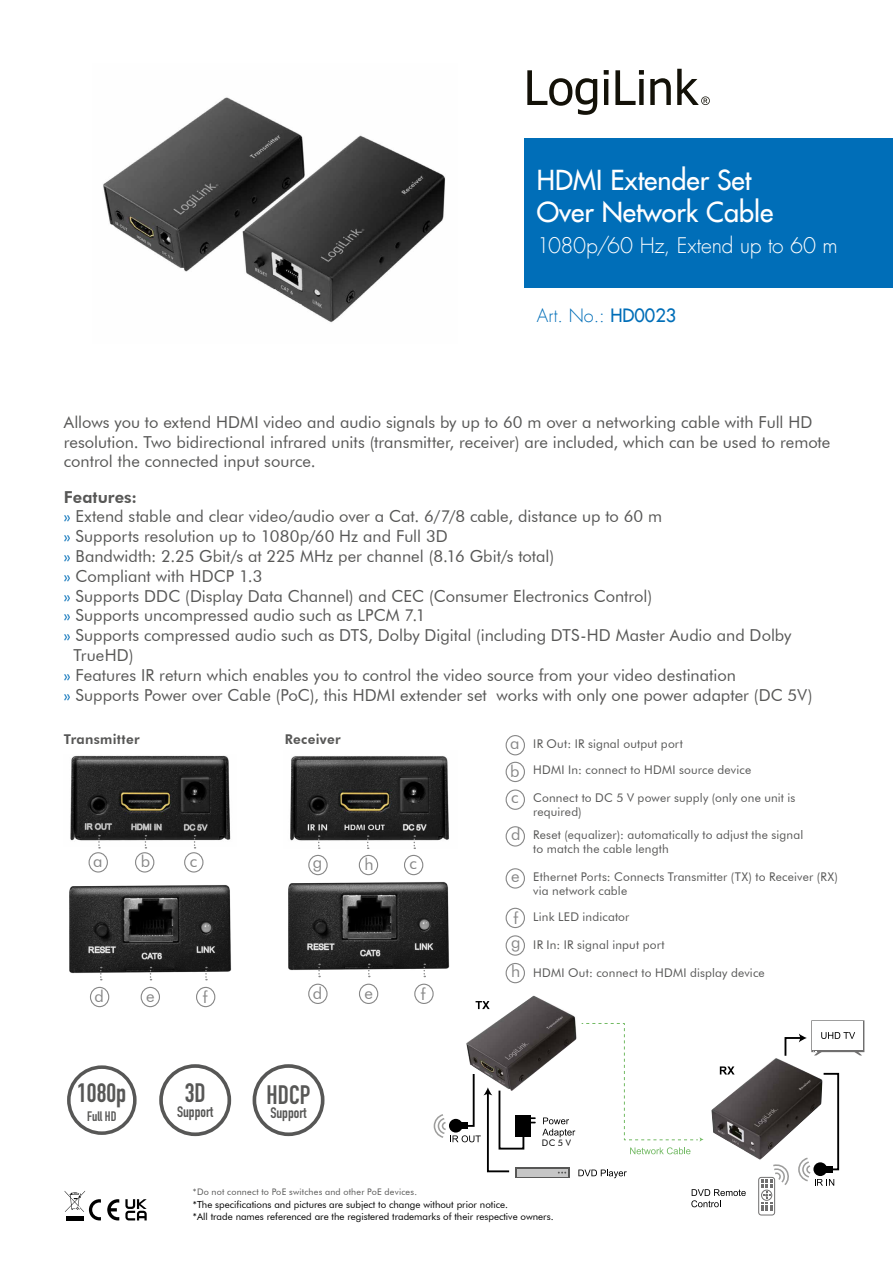
<style>
.page{position:relative;width:893px;height:1263px;background:#fff}
.page>*{position:absolute;margin:0;border:0;box-sizing:border-box;transform-origin:0 0}
.t1{font:27px/31.5px "Futura LT";color:#fff}
.t2{font:700 26.25px "DIN Condensed";color:#575756}
.t3{font:300 21px "Futura LT";letter-spacing:-.01em;color:#fff}
.t4{font:300 18px "Futura LT";color:#006eb8}
.t5{font:16.5px/19.8px "Futura BT";color:#575756}
.t6{font:16.5px/24.5px "Futura BT";color:#878787}
.t7{font:800 16.5px "Futura BT";letter-spacing:.005em;color:#575756}
.t8{font:700 15px "DIN Condensed";color:#575756}
.t9{font:800 13.5px "Futura BT";letter-spacing:.025em;color:#575756}
.t10{font:700 13.5px "DIN Condensed";color:#575756}
.t11{font:12px/14.4px "Futura BT";letter-spacing:.015em;color:#575756}
.t12{font:9.75px/11.7px "Futura BT";color:#000}
.t13{font:9px "Futura BT";letter-spacing:.025em;color:#575756}
.t14{font:9px "Futura BT";color:#000}
.s1{font-weight:400}
.s2{color:#006eb8}
.s3{font-size:16.5px;color:#878787}
</style>
<div class="page">
<svg style="left:65px;top:1191px;width:36px;height:29px"></svg>
<svg style="left:107px;top:1199px;width:12px;height:21px"></svg>
<svg style="left:125px;top:1199px;width:22px;height:21px"></svg>
<img style="left:70px;top:755px;width:161px;height:91px">
<img style="left:290px;top:756px;width:159px;height:92px">
<img style="left:69px;top:885px;width:163px;height:89px">
<img style="left:288px;top:882px;width:162px;height:89px">
<div style="left:524px;top:138px;width:369px;height:150px;background:#006eb8"></div>
<svg style="left:527px;top:69px;width:183px;height:46px"></svg>
<div style="left:506px;top:735px;width:19px;height:20px;border:1px solid #878787;border-radius:50%"></div>
<div style="left:506px;top:762px;width:19px;height:20px;border:1px solid #878787;border-radius:50%"></div>
<div style="left:506px;top:789px;width:19px;height:21px;border:1px solid #878787;border-radius:50%"></div>
<div style="left:506px;top:826px;width:19px;height:20px;border:1px solid #878787;border-radius:50%"></div>
<div style="left:506px;top:908px;width:19px;height:20px;border:1px solid #878787;border-radius:50%"></div>
<div style="left:506px;top:935px;width:19px;height:21px;border:1px solid #878787;border-radius:50%"></div>
<div style="left:506px;top:963px;width:19px;height:20px;border:1px solid #878787;border-radius:50%"></div>
<div style="left:506px;top:868px;width:19px;height:20px;border:1px solid #878787;border-radius:50%"></div>
<svg style="left:98px;top:835px;width:2px;height:13px"></svg>
<svg style="left:100px;top:967px;width:2px;height:13px"></svg>
<svg style="left:318px;top:963px;width:2px;height:14px"></svg>
<svg style="left:145px;top:835px;width:1px;height:13px"></svg>
<svg style="left:150px;top:967px;width:2px;height:13px"></svg>
<svg style="left:368px;top:963px;width:2px;height:14px"></svg>
<svg style="left:194px;top:835px;width:2px;height:13px"></svg>
<svg style="left:205px;top:967px;width:2px;height:13px"></svg>
<svg style="left:423px;top:963px;width:2px;height:14px"></svg>
<svg style="left:318px;top:835px;width:2px;height:14px"></svg>
<svg style="left:367px;top:835px;width:2px;height:14px"></svg>
<svg style="left:414px;top:835px;width:1px;height:14px"></svg>
<div style="left:89px;top:852px;width:19px;height:20px;border:1px solid #878787;border-radius:50%"></div>
<div style="left:90px;top:987px;width:19px;height:20px;border:1px solid #878787;border-radius:50%"></div>
<div style="left:308px;top:984px;width:20px;height:20px;border:1px solid #878787;border-radius:50%"></div>
<div style="left:135px;top:852px;width:19px;height:20px;border:1px solid #878787;border-radius:50%"></div>
<div style="left:141px;top:987px;width:19px;height:20px;border:1px solid #878787;border-radius:50%"></div>
<div style="left:359px;top:984px;width:19px;height:20px;border:1px solid #878787;border-radius:50%"></div>
<div style="left:184px;top:852px;width:19px;height:20px;border:1px solid #878787;border-radius:50%"></div>
<div style="left:196px;top:987px;width:19px;height:20px;border:1px solid #878787;border-radius:50%"></div>
<div style="left:414px;top:984px;width:20px;height:20px;border:1px solid #878787;border-radius:50%"></div>
<div style="left:308px;top:855px;width:20px;height:20px;border:1px solid #878787;border-radius:50%"></div>
<div style="left:359px;top:855px;width:19px;height:20px;border:1px solid #878787;border-radius:50%"></div>
<div style="left:404px;top:855px;width:19px;height:20px;border:1px solid #878787;border-radius:50%"></div>
<img style="left:103px;top:97px;width:342px;height:226px">
<img style="left:711px;top:1058px;width:95px;height:102px">
<svg style="left:720px;top:1066px;width:15px;height:8px"></svg>
<svg style="left:784px;top:1020px;width:80px;height:36px"></svg>
<svg style="left:798px;top:1072px;width:42px;height:114px"></svg>
<svg style="left:581px;top:1023px;width:122px;height:131px"></svg>
<svg style="left:691px;top:1189px;width:55px;height:18px"></svg>
<div style="left:758px;top:1177px;width:17px;height:38px;border:1px solid #706f6f;border-radius:3px"></div>
<svg style="left:761px;top:1164px;width:28px;height:47px"></svg>
<img style="left:466px;top:995px;width:111px;height:77px">
<svg style="left:476px;top:1001px;width:14px;height:8px"></svg>
<svg style="left:578px;top:1169px;width:49px;height:9px"></svg>
<svg style="left:542px;top:1117px;width:33px;height:20px"></svg>
<svg style="left:516px;top:1167px;width:54px;height:11px"></svg>
<div style="left:518px;top:1169px;width:50px;height:7px;background:#c6c6c6"></div>
<svg style="left:434px;top:1072px;width:102px;height:101px"></svg>
<svg style="left:159px;top:1064px;width:72px;height:72px"></svg>
<svg style="left:253px;top:1064px;width:71px;height:72px"></svg>
<svg style="left:67px;top:1065px;width:70px;height:70px"></svg>
<h1 class="t1" style="left:537px;top:164px;width:238px">HDMI Extender Set<br>Over Network Cable</h1>
<p class="t3" style="left:537px;top:233px;width:302px">1080p/60 Hz, Extend up to 60 m</p>
<p class="t4" style="left:537px;top:305px;width:141px">Art. No.: <span class="s1">HD0023</span></p>
<p class="t5" style="left:64px;top:412px;width:768px">Allows you to extend HDMI video and audio signals by up to 60 m over a networking cable with Full HD resolution. Two bidirectional infrared units (transmitter, receiver) are included, which can be used to remote control the connected input source.</p>
<p class="t7" style="left:64px;top:487px;width:75px">Features:</p>
<p class="t5" style="left:64px;top:506px;width:600px"><span class="s2">»</span> Extend stable and clear video/audio over a Cat. 6/7/8 cable, distance up to 60 m</p>
<p class="t5" style="left:64px;top:526px;width:385px"><span class="s2">»</span> Supports resolution up to 1080p/60 Hz and Full 3D</p>
<p class="t5" style="left:64px;top:546px;width:492px"><span class="s2">»</span> Bandwidth: 2.25 Gbit/s at 225 MHz per channel (8.16 Gbit/s total)</p>
<p class="t5" style="left:64px;top:566px;width:200px"><span class="s2">»</span> Compliant with HDCP 1.3</p>
<p class="t5" style="left:64px;top:586px;width:590px"><span class="s2">»</span> Supports DDC (Display Data Channel) and CEC (Consumer Electronics Control)</p>
<p class="t5" style="left:64px;top:605px;width:363px"><span class="s2">»</span> Supports uncompressed audio such as LPCM 7.1</p>
<p class="t5" style="left:64px;top:625px;width:729px"><span class="s2">»</span> Supports compressed audio such as DTS, Dolby Digital (including DTS-HD Master Audio and Dolby</p>
<p class="t5" style="left:74px;top:645px;width:61px">TrueHD)</p>
<p class="t5" style="left:64px;top:665px;width:674px"><span class="s2">»</span> Features IR return which enables you to control the video source from your video destination</p>
<p class="t5" style="left:64px;top:685px;width:750px"><span class="s2">»</span> Supports Power over Cable (PoC), this HDMI extender set works with only one power adapter (DC 5V)</p>
<p class="t11" style="left:510px;top:736px;width:174px"><span class="s3">a</span> IR Out: IR signal output port</p>
<p class="t11" style="left:510px;top:763px;width:243px"><span class="s3">b</span> HDMI In: connect to HDMI source device</p>
<p class="t11" style="left:533px;top:790px;width:264px">Connect to DC 5 V power supply (only one unit is required)</p>
<p class="t11" style="left:533px;top:827px;width:271px">Reset (equalizer): automatically to adjust the signal to match the cable length</p>
<p class="t9" style="left:64px;top:731px;width:77px">Transmitter</p>
<p class="t9" style="left:285px;top:731px;width:57px">Receiver</p>
<p class="t6" style="left:511px;top:785px;width:9px">c</p>
<p class="t6" style="left:511px;top:822px;width:11px">d</p>
<p class="t6" style="left:141px;top:849px;width:11px">b</p>
<p class="t6" style="left:313px;top:849px;width:11px">g</p>
<p class="t6" style="left:364px;top:851px;width:11px">h</p>
<p class="t6" style="left:410px;top:850px;width:9px">c</p>
<p class="t6" style="left:93px;top:849px;width:11px">a</p>
<p class="t6" style="left:190px;top:849px;width:9px">c</p>
<p class="t11" style="left:533px;top:869px;width:306px">Ethernet Ports: Connects Transmitter (TX) to Receiver (RX) via network cable</p>
<p class="t6" style="left:511px;top:864px;width:10px">e</p>
<p class="t6" style="left:94px;top:983px;width:11px">d</p>
<p class="t6" style="left:313px;top:980px;width:11px">d</p>
<p class="t6" style="left:203px;top:984px;width:6px">f</p>
<p class="t6" style="left:421px;top:981px;width:6px">f</p>
<p class="t6" style="left:146px;top:983px;width:10px">e</p>
<p class="t6" style="left:365px;top:980px;width:10px">e</p>
<h2 class="t2" style="left:77px;top:1075px;width:51px">1080p</h2>
<p class="t10" style="left:87px;top:1107px;width:31px">Full HD</p>
<h2 class="t2" style="left:185px;top:1075px;width:22px">3D</h2>
<p class="t8" style="left:177px;top:1101px;width:38px">Support</p>
<h2 class="t2" style="left:267px;top:1077px;width:45px">HDCP</h2>
<p class="t8" style="left:270px;top:1103px;width:38px">Support</p>
<p class="t13" style="left:193px;top:1186px;width:226px">*Do not connect to PoE switches and other PoE devices.</p>
<p class="t6" style="left:511px;top:905px;width:11px">f g</p>
<p class="t6" style="left:511px;top:958px;width:11px">h</p>
<p class="t11" style="left:533px;top:910px;width:98px">Link LED indicator</p>
<p class="t11" style="left:533px;top:937px;width:133px">IR In: IR signal input port</p>
<p class="t11" style="left:533px;top:965px;width:233px">HDMI Out: connect to HDMI display device</p>
<p class="t14" style="left:542px;top:1137px;width:31px">DC 5 V</p>
<p class="t12" style="left:193px;top:1199px;width:362px">*The specifications and pictures are subject to change without prior notice.<br>*All trade names referenced are the registered trademarks of their respective owners.</p>
</div>
